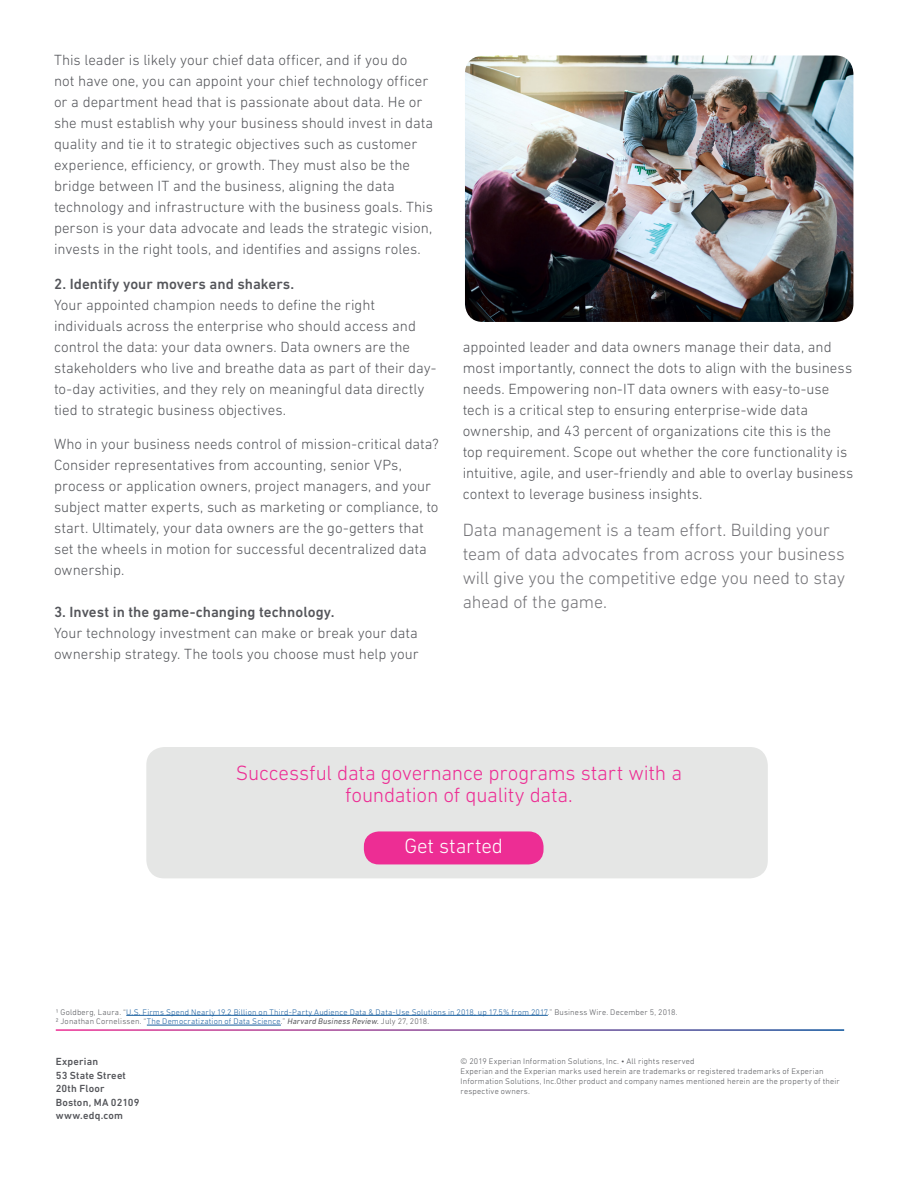
<style>
.page{position:relative;width:918px;height:1188px;background:#fff}
.page>*{position:absolute;margin:0;border:0;box-sizing:border-box;transform-origin:0 0}
.Running_header_14_15{font:300 21px/22.5px "DIN Next W1 G";letter-spacing:-.01em;color:#ed2d94;text-align:center}
.Running_header_14_15-2{font:300 21px "DIN Next W1 G";letter-spacing:-.005em;color:#fff}
.Introduction_12_16{font:300 18px/24px "DIN Next W1 G";letter-spacing:-.01em;color:#747478}
.Body_text_10_14{font:300 15px/21px "DIN Next W1 G";color:#54555a}
.Subhead_10_14{font:500 15px "DIN Next W1 G";color:#54555a}
.Footer_address_7_9{font:500 10.5px "DIN Next W1 G";letter-spacing:.015em;color:#54555a}
.Footer_5_5_6_5{font:300 8.25px/9.8px "DIN Next W1 G";letter-spacing:.02em;color:#54555a}
.Footer_5_5_6_5-2{font:300 8.25px "DIN Next W1 G";letter-spacing:.02em;color:#175d9e}
.s1{color:#54555a}
.s2{color:#175d9e}
.s3{font-weight:400;font-style:italic}
</style>
<div class="page">
<img style="left:465px;top:56px;width:388px;height:266px">
<div style="left:146px;top:747px;width:622px;height:131px;background:#e5e6e5;border-radius:18px"></div>
<div style="left:364px;top:831px;width:180px;height:33px;background:#ed2d94;border-radius:15px"></div>
<hr style="left:126px;top:1015px;width:422px;height:1px;background:#175d9e">
<hr style="left:147px;top:1025px;width:134px;height:1px;background:#175d9e">
<p class="Body_text_10_14" style="left:54px;top:49px;width:381px">This leader is likely your chief data officer, and if you do<br>not have one, you can appoint your chief technology officer or a department head that is passionate about data. He or she must establish why your business should invest in data quality and tie it to strategic objectives such as customer experience, efficiency, or growth. They must also be the bridge between IT and the business, aligning the data technology and infrastructure with the business goals. This person is your data advocate and leads the strategic vision, invests in the right tools, and identifies and assigns roles.</p>
<p class="Subhead_10_14" style="left:54px;top:275px;width:242px">2. Identify your movers and shakers.</p>
<p class="Body_text_10_14" style="left:54px;top:294px;width:384px">Your appointed champion needs to define the right individuals across the enterprise who should access and control the data: your data owners. Data owners are the stakeholders who live and breathe data as part of their day&shy;to-day activities, and they rely on meaningful data directly tied to strategic business objectives.</p>
<p class="Body_text_10_14" style="left:54px;top:433px;width:386px">Who in your business needs control of mission-critical data?<br>Consider representatives from accounting, senior VPs, process or application owners, project managers, and your subject matter experts, such as marketing or compliance, to start. Ultimately, your data owners are the go-getters that set the wheels in motion for successful decentralized data ownership.</p>
<p class="Subhead_10_14" style="left:54px;top:603px;width:282px">3. Invest in the game-changing technology.</p>
<p class="Body_text_10_14" style="left:54px;top:622px;width:366px">Your technology investment can make or break your data ownership strategy. The tools you choose must help your</p>
<p class="Body_text_10_14" style="left:463px;top:336px;width:392px">appointed leader and data owners manage their data, and most importantly, connect the dots to align with the business needs. Empowering non-IT data owners with easy-to-use tech is a critical step to ensuring enterprise-wide data ownership, and 43 percent of organizations cite this is the top requirement. Scope out whether the core functionality is intuitive, agile, and user-friendly and able to overlay business context to leverage business insights.</p>
<p class="Introduction_12_16" style="left:463px;top:518px;width:384px">Data management is a team effort. Building your team of data advocates from across your business will give you the competitive edge you need to stay ahead of the game.</p>
<p class="Running_header_14_15" style="left:236px;top:761px;width:448px">Successful data governance programs start with a foundation of quality data.</p>
<p class="Running_header_14_15-2" style="left:404px;top:834px;width:100px">Get started</p>
<p class="Footer_5_5_6_5-2" style="left:56px;top:1007px;width:623px"><span class="s1">1 Goldberg, Laura. “</span>U.S. Firms Spend Nearly 19.2 Billion on Third-Party Audience Data &amp; Data-Use Solutions in 2018, up 17.5% from 2017<span class="s1">.” Business Wire. December 5, 2018.</span></p>
<p class="Footer_5_5_6_5" style="left:56px;top:1016px;width:375px">2 Jonathan Cornelissen. “<span class="s2">The Democratization of Data Science</span>.” <span class="s3">Harvard Business Review.</span> July 27, 2018.</p>
<p class="Footer_address_7_9" style="left:56px;top:1055px;width:44px">Experian</p>
<p class="Footer_address_7_9" style="left:56px;top:1069px;width:72px">53 State Street</p>
<p class="Footer_address_7_9" style="left:56px;top:1082px;width:50px">20th Floor</p>
<p class="Footer_address_7_9" style="left:56px;top:1096px;width:85px">Boston, MA 02109</p>
<p class="Footer_address_7_9" style="left:56px;top:1109px;width:69px">www.edq.com</p>
<p class="Footer_5_5_6_5" style="left:461px;top:1057px;width:236px">© 2019 Experian Information Solutions, Inc. • All rights reserved</p>
<p class="Footer_5_5_6_5" style="left:461px;top:1066px;width:381px">Experian and the Experian marks used herein are trademarks or registered trademarks of Experian<br>Information Solutions, Inc.Other product and company names mentioned herein are the property of their respective owners.</p>
</div>
